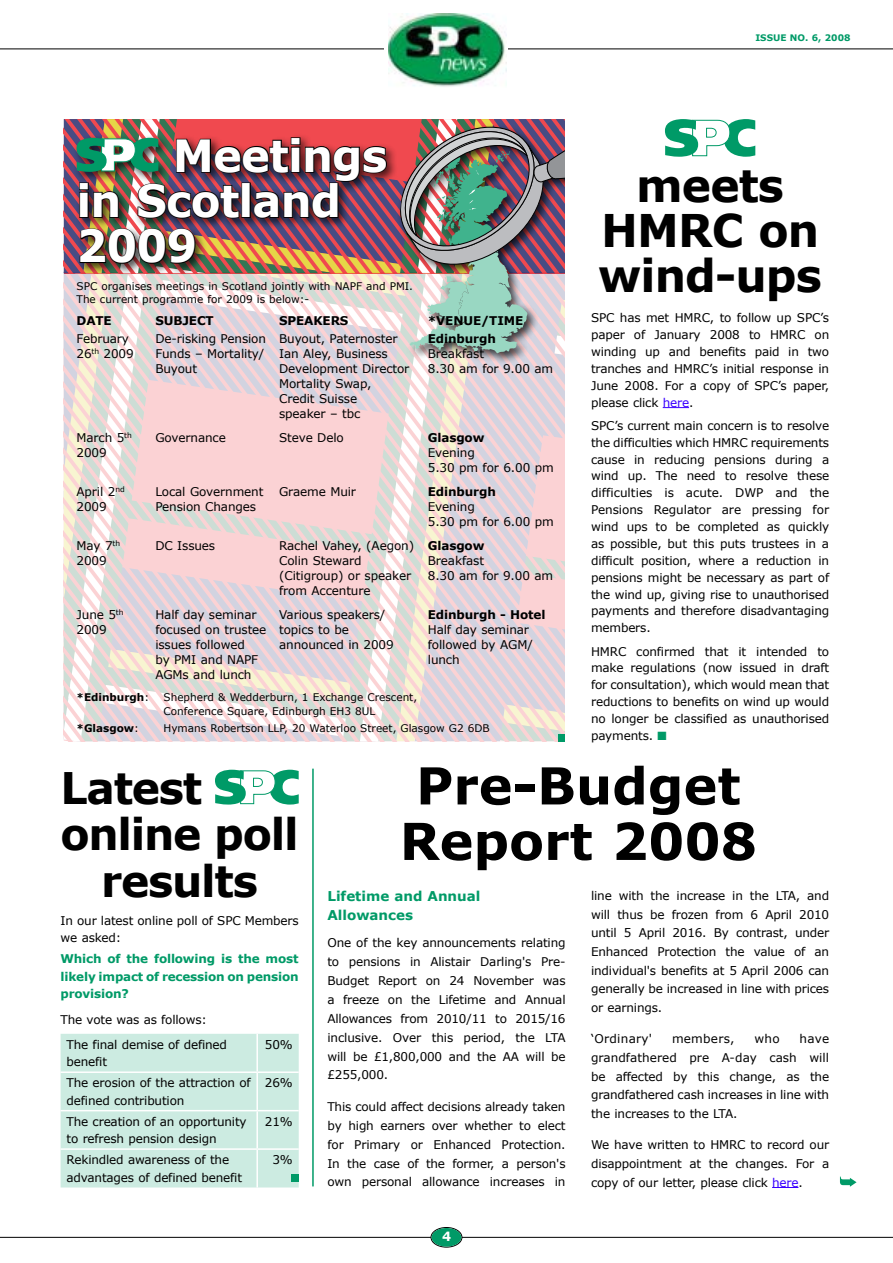
<style>
.page{position:relative;width:893px;height:1263px;background:#fff}
.page>*{position:absolute;margin:0;border:0;box-sizing:border-box;transform-origin:0 0}
.t1{font:700 51px/55.5px "Verdana";color:#000;text-align:center}
.t2{font:700 45px/45px "Verdana";letter-spacing:-.02em;color:#000;text-align:center}
.t3{font:700 44.4px/45.2px "Verdana";letter-spacing:-.02em;color:#fff}
.t4{font:700 43.5px "Verdana";letter-spacing:-.03em;color:#000}
.t5{font:700 13.5px/18.9px "Verdana";color:#009a67}
.t6{font:700 12.75px "Verdana";color:#fff}
.t7{font:12px/15px "Verdana";letter-spacing:-.015em;color:#000}
.t8{font:700 12px "Verdana";letter-spacing:-.01em;color:#000}
.t9{font:700 12px/17.2px "Verdana";letter-spacing:-.015em;color:#009a67;text-align:justify}
.t10{font:12px "Verdana";letter-spacing:.02em;color:#000}
.t11{font:10.5px/13.5px "Verdana";color:#000}
.t12{font:700 10.5px "Verdana";color:#000}
.t13{font:700 9px "Verdana";color:#009a67}
.s1{font-weight:400}
.s2{color:#3900ff}
.s3{color:#009a67}
</style>
<div class="page">
<svg style="left:665px;top:119px;width:90px;height:38px"></svg>
<svg style="left:663px;top:407px;width:26px;height:1px"></svg>
<svg style="left:772px;top:1187px;width:26px;height:1px"></svg>
<svg style="left:840px;top:1176px;width:16px;height:11px"></svg>
<svg style="left:215px;top:770px;width:84px;height:34px"></svg>
<div style="left:61px;top:1034px;width:238px;height:153px;background:#ccebe1"></div>
<hr style="left:256px;top:1034px;width:2px;height:37px;background:#fff">
<hr style="left:61px;top:1071px;width:196px;height:2px;background:#fff">
<hr style="left:257px;top:1071px;width:42px;height:2px;background:#fff">
<hr style="left:256px;top:1073px;width:2px;height:37px;background:#fff">
<hr style="left:61px;top:1110px;width:196px;height:1px;background:#fff">
<hr style="left:257px;top:1110px;width:42px;height:1px;background:#fff">
<hr style="left:256px;top:1111px;width:2px;height:37px;background:#fff">
<hr style="left:61px;top:1148px;width:196px;height:2px;background:#fff">
<hr style="left:257px;top:1148px;width:42px;height:2px;background:#fff">
<hr style="left:256px;top:1150px;width:2px;height:37px;background:#fff">
<div style="left:291px;top:1175px;width:7px;height:7px;background:#009a67"></div>
<svg style="left:64px;top:119px;width:501px;height:622px;background:#cfb9ba"></svg>
<div style="left:559px;top:735px;width:7px;height:7px;background:#009a67"></div>
<hr style="left:312px;top:769px;width:2px;height:417px;background:#009a67">
<hr style="left:0;top:1237px;width:893px;height:1px;background:#000">
<svg style="left:431px;top:1227px;width:31px;height:20px"></svg>
<div style="left:431px;top:1227px;width:31px;height:20px;border:1px solid #000;border-radius:50%"></div>
<div style="left:432px;top:1228px;width:29px;height:18px;background:#009a67;border-radius:50%"></div>
<hr style="left:0;top:49px;width:893px;height:1px;background:#000">
<div style="left:385px;top:14px;width:123px;height:75px;background:#fff"></div>
<img style="left:388px;top:14px;width:119px;height:73px">
<h3 class="t3" style="left:77px;top:132px;width:312px;text-indent:96px">Meetings in Scotland<br>2009</h3>
<p class="t11" style="left:77px;top:279px;width:338px">SPC organises meetings in Scotland jointly with NAPF and PMI.<br>The current programme for 2009 is below:-</p>
<p class="t8" style="left:77px;top:313px;width:20px">Date</p>
<p class="t8" style="left:155px;top:313px;width:43px">Subject</p>
<p class="t8" style="left:279px;top:313px;width:18px">Speakers</p>
<p class="t8" style="left:428px;top:313px;width:97px">*Ve nue/TIME</p>
<p class="t7" style="left:77px;top:331px;width:59px">February<br>26<sup>th</sup> 2009</p>
<p class="t7" style="left:155px;top:331px;width:112px">De-risking Pension<br>Funds – Mortality/<br>Buyout</p>
<p class="t7" style="left:279px;top:331px;width:132px">Buyout, Paternoster<br>Ian Aley, Business<br>Development Director<br>Mortality Swap,<br>Credit Suisse<br>speaker – tbc</p>
<p class="t8" style="left:428px;top:331px;width:70px">Edinburgh</p>
<p class="t7" style="left:428px;top:346px;width:127px">Breakfast<br>8.30 am for 9.00 am</p>
<p class="t7" style="left:77px;top:430px;width:57px">March 5<sup>th<br></sup>2009</p>
<p class="t7" style="left:155px;top:430px;width:72px">Governance</p>
<p class="t7" style="left:279px;top:430px;width:66px">Steve Delo</p>
<p class="t8" style="left:428px;top:430px;width:58px">Glasgow</p>
<p class="t7" style="left:428px;top:445px;width:127px">Evening<br>5.30 pm for 6.00 pm</p>
<p class="t7" style="left:77px;top:484px;width:50px">April 2<sup>nd<br></sup>2009</p>
<p class="t7" style="left:155px;top:484px;width:110px">Local Government<br>Pension Changes</p>
<p class="t7" style="left:279px;top:484px;width:78px">Graeme Muir</p>
<p class="t8" style="left:428px;top:484px;width:70px">Edinburgh</p>
<p class="t7" style="left:428px;top:499px;width:127px">Evening<br>5.30 pm for 6.00 pm</p>
<p class="t7" style="left:77px;top:538px;width:45px">May 7<sup>th<br></sup>2009</p>
<p class="t7" style="left:155px;top:538px;width:61px">DC Issues</p>
<p class="t7" style="left:279px;top:538px;width:137px">Rachel Vahey, (Aegon)<br>Colin Steward (Citigroup) or speaker from Accenture</p>
<p class="t8" style="left:428px;top:538px;width:58px">Glasgow</p>
<p class="t7" style="left:428px;top:553px;width:127px">Breakfast<br>8.30 am for 9.00 am</p>
<p class="t7" style="left:77px;top:607px;width:48px">June 5<sup>th<br></sup>2009</p>
<p class="t7" style="left:155px;top:607px;width:113px">Half day seminar focused on trustee issues followed<br>by PMI and NAPF<br>AGMs and lunch</p>
<p class="t7" style="left:279px;top:607px;width:116px">Various speakers/ topics to be announced in 2009</p>
<p class="t8" style="left:428px;top:607px;width:119px">Edinburgh - Hotel</p>
<p class="t7" style="left:428px;top:622px;width:106px">Half day seminar followed by AGM/ lunch</p>
<p class="t12" style="left:77px;top:691px;width:74px">*Edinburgh<span class="s1">:</span></p>
<p class="t11" style="left:164px;top:690px;width:255px">Shepherd &amp; Wedderburn, 1 Exchange Crescent,<br>Conference Square, Edinburgh EH3 8UL</p>
<p class="t12" style="left:77px;top:722px;width:64px">*Glasgow<span class="s1">:</span></p>
<p class="t11" style="left:164px;top:721px;width:328px">Hymans Robertson LLP, 20 Waterloo Street, Glasgow G2 6DB</p>
<p class="t13" style="left:755px;top:32px;width:13px">Issue</p>
<p class="t13" style="left:790px;top:32px;width:62px">No . 6, 2008</p>
<h2 class="t2" style="left:598px;top:161px;width:225px">meets<br>HMRC on wind-ups</h2>
<p class="t7" style="left:591px;top:309px;width:240px;line-height:16.8px;text-align:justify">SPC has met HMRC, to follow up SPC’s paper of January 2008 to HMRC on winding up and benefits paid in two tranches and HMRC’s initial response in June 2008. For a copy of SPC’s paper, please click <span class="s2">here</span>.</p>
<p class="t7" style="left:591px;top:417px;width:240px;line-height:16.8px;text-align:justify">SPC’s current main concern is to resolve the difficulties which HMRC requirements cause in reducing pensions during a wind up. The need to resolve these difficulties is acute. DWP and the Pensions Regulator are pressing for wind ups to be completed as quickly as possible, but this puts trustees in a difficult position, where a reduction in pensions might be necessary as part of the wind up, giving rise to unauthorised payments and therefore disadvantaging members.</p>
<p class="t7" style="left:591px;top:642px;width:240px;line-height:16.8px;text-align:justify">HMRC confirmed that it intended to make regulations (now issued in draft for consultation), which would mean that reductions to benefits on wind up would no longer be classified as unauthorised payments. <span class="s3">■</span></p>
<h3 class="t4" style="left:61px;top:760px;width:143px">Latest</h3>
<h3 class="t4" style="left:61px;top:806px;width:240px">online poll</h3>
<h3 class="t4" style="left:101px;top:853px;width:158px">results</h3>
<p class="t7" style="left:61px;top:911px;width:240px;line-height:17.2px">In our latest online poll of SPC Members we asked:</p>
<p class="t9" style="left:61px;top:950px;width:240px">Which of the following is the most likely impact of recession on pension provision?</p>
<p class="t7" style="left:67px;top:1006px;width:162px;line-height:25.5px;text-indent:-6px">The vote was as follows:<br>The final demise of defined</p>
<p class="t7" style="left:67px;top:1054px;width:42px">benefit</p>
<p class="t7" style="left:265px;top:1037px;width:29px">50%</p>
<p class="t7" style="left:67px;top:1074px;width:186px;line-height:17.2px">The erosion of the attraction of defined contribution</p>
<p class="t7" style="left:265px;top:1075px;width:29px">26%</p>
<p class="t7" style="left:67px;top:1112px;width:182px;line-height:17.2px">The creation of an opportunity to refresh pension design</p>
<p class="t7" style="left:265px;top:1113px;width:29px">21%</p>
<p class="t7" style="left:67px;top:1151px;width:177px;line-height:17.2px">Rekindled awareness of the advantages of defined benefit</p>
<p class="t7" style="left:272px;top:1152px;width:22px">3%</p>
<h1 class="t1" style="left:400px;top:756px;width:359px">Pre-Budget<br>Report 2008</h1>
<p class="t5" style="left:327px;top:886px;width:155px">Lifetime and Annual<br>Allowances</p>
<p class="t7" style="left:327px;top:933px;width:240px;line-height:18.9px;text-align:justify">One of the key announcements relating to pensions in Alistair Darling's Pre-Budget Report on 24 November was a freeze on the Lifetime and Annual Allowances from 2010/11 to 2015/16 inclusive. Over this period, the LTA will be £1,800,000 and the AA will be £255,000.</p>
<p class="t7" style="left:327px;top:1097px;width:240px;line-height:18.9px;text-align:justify">This could affect decisions already taken by high earners over whether to elect for Primary or Enhanced Protection.<br>In the case of the former, a person's own personal allowance increases in</p>
<p class="t6" style="left:442px;top:1228px;width:11px">4</p>
<p class="t7" style="left:591px;top:886px;width:240px;line-height:18.6px;text-align:justify">line with the increase in the LTA, and will thus be frozen from 6 April 2010 until 5 April 2016. By contrast, under Enhanced Protection the value of an individual's benefits at 5 April 2006 can generally be increased in line with prices or earnings.</p>
<p class="t10" style="left:591px;top:1031px;width:62px">‘Ordinary'</p>
<p class="t10" style="left:672px;top:1031px;width:64px">members,</p>
<p class="t7" style="left:754px;top:1031px;width:27px">who</p>
<p class="t7" style="left:591px;top:1029px;width:240px;line-height:18.6px;text-align:justify;text-indent:209px">have grandfathered pre A-day cash will be affected by this change, as the grandfathered cash increases in line with the increases to the LTA.</p>
<p class="t7" style="left:591px;top:1135px;width:240px;line-height:18.6px;text-align:justify">We have written to HMRC to record our disappointment at the changes. For a copy of our letter, please click <span class="s2">here</span>.</p>
</div>
